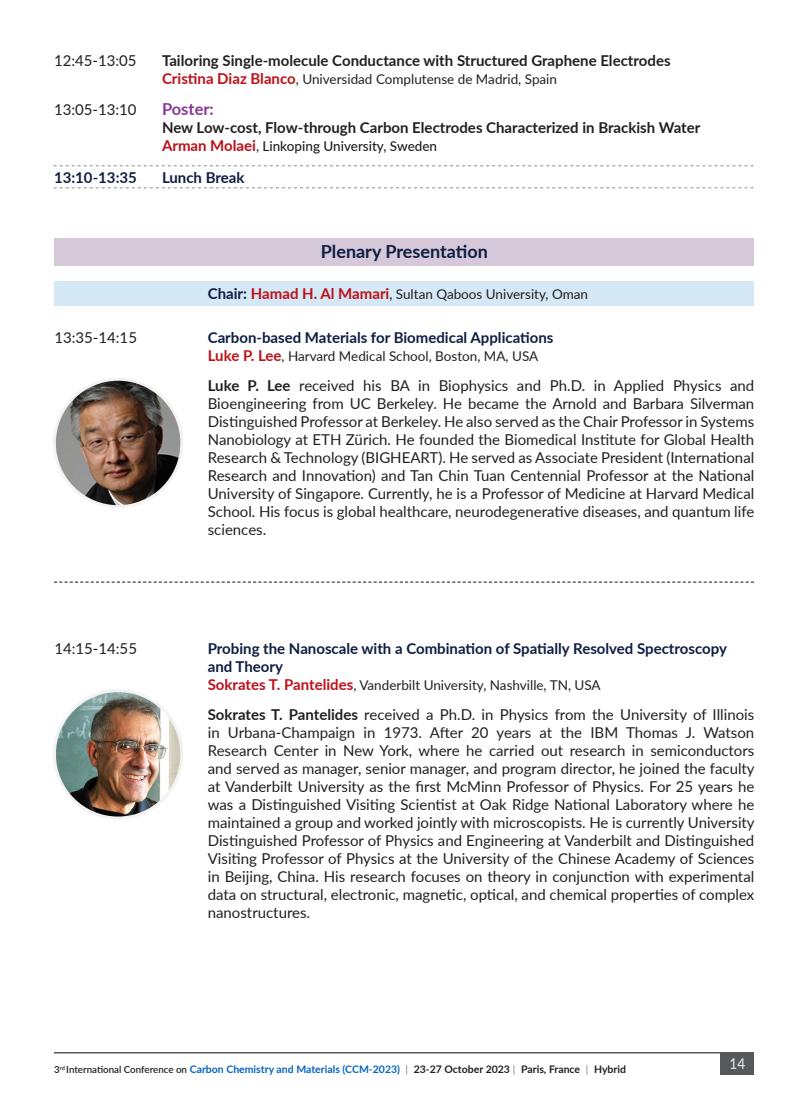
<style>
.page{position:relative;width:808px;height:1106px;background:#fff}
.page>*{position:absolute;margin:0;border:0;box-sizing:border-box;transform-origin:0 0}
.t1{font:700 18px "Lato";color:#0e1d42}
.t2{font:700 16.5px "Lato";color:#883795}
.t3{font:15px/18px "Lato";color:#231f20;text-align:justify}
.t4{font:700 15px/18px "Lato";color:#0e1d42}
.t5{font:700 15px "Lato";color:#231f20}
.t6{font:500 15px "Lato";color:#e2e2e3;scale:.9 1}
.t7{font:13.5px "Lato";color:#231f20}
.t8{font:500 13.5px "Lato";color:#231f20}
.t9{font:700 10.5px "Lato";color:#0563c1}
.s1{font-weight:700;font-size:15px;color:#bd1018}
.s2{font-weight:700;font-size:15px;color:#0e1d42}
.s3{font-weight:700}
.s4{font-weight:600;font-size:9.75px;color:#231f20}
.s5{font-weight:300;color:#231f20}
.s6{color:#231f20}
</style>
<div class="page">
<hr style="left:54px;top:1052px;width:700px;height:1px;background:#57585a">
<div style="left:720px;top:1053px;width:34px;height:22px;background:#57585a"></div>
<div style="left:54px;top:281px;width:700px;height:24px;background:#d4e8f6"></div>
<div style="left:54px;top:238px;width:700px;height:27px;background:#d5c8d8"></div>
<img style="left:54px;top:379px;width:128px;height:128px;border-radius:64px">
<div style="left:53px;top:378px;width:130px;height:130px;border:3px solid #f3f3f3;border-radius:50%"></div>
<img style="left:57px;top:693px;width:122px;height:125px">
<div style="left:53px;top:689px;width:130px;height:130px;border:3px solid #f3f3f3;border-radius:50%"></div>
<svg style="left:54px;top:582px;width:700px;height:1px"></svg>
<svg style="left:54px;top:165px;width:699px;height:1px"></svg>
<svg style="left:54px;top:187px;width:699px;height:1px"></svg>
<p class="t3" style="left:54px;top:51px;width:84px">12:45-13:05</p>
<p class="t5" style="left:162px;top:50px;width:510px">Tailoring Single-molecule Conductance with Structured Graphene Electrodes</p>
<p class="t7" style="left:162px;top:70px;width:396px"><span class="s1">Cristina Diaz Blanco</span>, Universidad Complutense de Madrid, Spain</p>
<p class="t3" style="left:54px;top:100px;width:84px">13:05-13:10</p>
<p class="t2" style="left:162px;top:97px;width:53px">Poster:</p>
<p class="t5" style="left:162px;top:117px;width:540px">New Low-cost, Flow-through Carbon Electrodes Characterized in Brackish Water</p>
<p class="t8" style="left:162px;top:136px;width:277px"><span class="s1">Arman Molaei</span>, Linkoping University, Sweden</p>
<p class="t4" style="left:54px;top:167px;width:84px">13:10-13:35</p>
<p class="t4" style="left:162px;top:167px;width:84px">Lunch Break</p>
<p class="t1" style="left:321px;top:238px;width:168px">Plenary Presentation</p>
<p class="t3" style="left:54px;top:328px;width:84px">13:35-14:15</p>
<p class="t3" style="left:54px;top:639px;width:84px">14:15-14:55</p>
<p class="t7" style="left:208px;top:284px;width:382px"><span class="s2">Chair:</span> <span class="s1">Hamad H. Al Mamari</span>, Sultan Qaboos University, Oman</p>
<p class="t4" style="left:208px;top:328px;width:347px">Carbon-based Materials for Biomedical Applications</p>
<p class="t7" style="left:208px;top:346px;width:332px"><span class="s1">Luke P. Lee</span>, Harvard Medical School, Boston, MA, USA</p>
<p class="t3" style="left:208px;top:375px;width:548px"><span class="s3">Luke P. Lee</span> received his BA in Biophysics and Ph.D. in Applied Physics and Bioengineering from UC Berkeley. He became the Arnold and Barbara Silverman Distinguished Professor at Berkeley. He also served as the Chair Professor in Systems Nanobiology at ETH Zürich. He founded the Biomedical Institute for Global Health Research &amp; Technology (BIGHEART). He served as Associate President (International Research and Innovation) and Tan Chin Tuan Centennial Professor at the National University of Singapore. Currently, he is a Professor of Medicine at Harvard Medical School. His focus is global healthcare, neurodegenerative diseases, and quantum life sciences.</p>
<p class="t4" style="left:208px;top:639px;width:521px">Probing the Nanoscale with a Combination of Spatially Resolved Spectroscopy and Theory</p>
<p class="t7" style="left:208px;top:675px;width:394px"><span class="s1">Sokrates T. Pantelides</span>, Vanderbilt University, Nashville, TN, USA</p>
<p class="t3" style="left:208px;top:705px;width:548px"><span class="s3">Sokrates T. Pantelides</span> received a Ph.D. in Physics from the University of Illinois in Urbana-Champaign in 1973. After 20 years at the IBM Thomas J. Watson Research Center in New York, where he carried out research in semiconductors and served as manager, senior manager, and program director, he joined the faculty at Vanderbilt University as the first McMinn Professor of Physics. For 25 years he was a Distinguished Visiting Scientist at Oak Ridge National Laboratory where he maintained a group and worked jointly with microscopists. He is currently University Distinguished Professor of Physics and Engineering at Vanderbilt and Distinguished Visiting Professor of Physics at the University of the Chinese Academy of Sciences in Beijing, China. His research focuses on theory in conjunction with experimental data on structural, electronic, magnetic, optical, and chemical properties of complex nanostructures.</p>
<p class="t9" style="left:54px;top:1062px;width:574px"><span class="s4">3</span><sup>rd</sup> <span class="s4">International Conference on</span> Carbon Chemistry and Materials (CCM-2023) <span class="s5">|</span> <span class="s6">23-27 October 2023</span> <span class="s5">|</span> <span class="s6">Paris, France</span> <span class="s5">|</span> <span class="s6">Hybrid</span></p>
<p class="t6" style="left:729px;top:1053px;width:19px">14</p>
</div>
